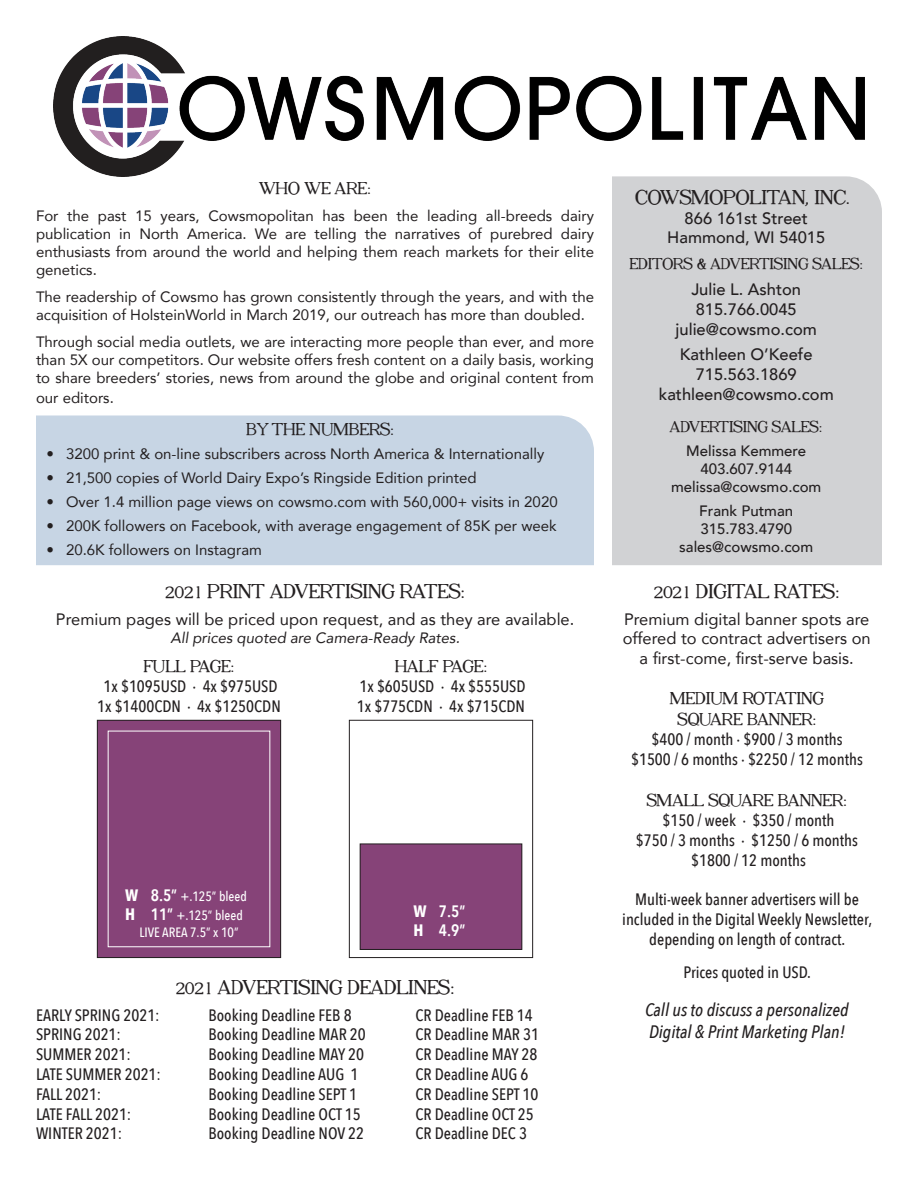
<style>
.page{position:relative;width:918px;height:1188px;background:#fff}
.page>*{position:absolute;margin:0;border:0;box-sizing:border-box;transform-origin:0 0}
.t1{font:700 21px "Adega Serif";color:#231f20}
.t2{font:700 18px "Adega Serif";color:#231f20}
.t3{font:italic 500 18px "Avenir Next Condensed";color:#231f20}
.t4{font:500 16.5px/19.8px "Avenir Next Condensed";color:#231f20;text-align:center}
.t5{font:16.5px/19.8px "Avenir";color:#231f20}
.t6{font:500 16.5px/19.8px "Avenir";color:#231f20;text-align:center}
.t7{font:700 16.5px "Adega Serif";color:#231f20}
.t8{font:600 16.5px "Avenir Next Condensed";color:#fff}
.t9{font:15px/18px "Avenir";color:#231f20;text-align:justify}
.t10{font:500 15px/18px "Avenir";color:#231f20;text-align:center}
.t11{font:italic 15px "Avenir";color:#231f20}
.t12{font:500 13.5px "Avenir Next Condensed";color:#fff}
.s1{font-weight:700;font-size:16.5px}
.s2{font-weight:600;font-size:16.5px}
.s3{font-weight:700}
</style>
<div class="page">
<img style="left:54px;top:36px;width:810px;height:141px">
<div style="left:612px;top:176px;width:270px;height:389px;background:#d1d2d4"></div>
<div style="left:36px;top:416px;width:558px;height:149px;background:#c7d5e4"></div>
<div style="left:97px;top:720px;width:184px;height:238px;background:#864378"></div>
<div style="left:97px;top:720px;width:184px;height:238px;border:1px solid #231f20"></div>
<div style="left:360px;top:844px;width:162px;height:105px;background:#864378"></div>
<div style="left:360px;top:844px;width:162px;height:106px;border:1px solid #231f20"></div>
<div style="left:349px;top:720px;width:184px;height:238px;border:1px solid #231f20"></div>
<p class="t2" style="left:259px;top:177px;width:113px">WHO WE ARE:</p>
<p class="t9" style="left:36px;top:207px;width:560px">For the past 15 years, Cowsmopolitan has been the leading all-breeds dairy publication in North America. We are telling the narratives of purebred dairy enthusiasts from around the world and helping them reach markets for their elite genetics.</p>
<p class="t9" style="left:36px;top:288px;width:560px">The readership of Cowsmo has grown consistently through the years, and with the acquisition of HolsteinWorld in March 2019, our outreach has more than doubled.</p>
<p class="t9" style="left:36px;top:333px;width:560px">Through social media outlets, we are interacting more people than ever, and more than 5X our competitors. Our website offers fresh content on a daily basis, working to share breeders’ stories, news from around the globe and original content from</p>
<p class="t9" style="left:36px;top:389px;width:79px">our editors.</p>
<p class="t2" style="left:246px;top:418px;width:149px">BY THE NUMBERS:</p>
<p class="t9" style="left:46px;top:445px;width:499px">• 3200 print &amp; on-line subscribers across North America &amp; Internationally</p>
<p class="t9" style="left:46px;top:469px;width:432px">• 21,500 copies of World Dairy Expo’s Ringside Edition printed</p>
<p class="t9" style="left:46px;top:493px;width:513px">• Over 1.4 million page views on cowsmo.com with 560,000+ visits in 2020</p>
<p class="t9" style="left:46px;top:517px;width:512px">• 200K followers on Facebook, with average engagement of 85K per week</p>
<p class="t9" style="left:46px;top:541px;width:217px">• 20.6K followers on Instagram</p>
<p class="t1" style="left:165px;top:578px;width:301px">2021 PRINT ADVERTISING RATES:</p>
<p class="t5" style="left:56px;top:608px;width:520px">Premium pages will be priced upon request, and as they are available.</p>
<p class="t11" style="left:171px;top:628px;width:291px">All prices quoted are Camera-Ready Rates.</p>
<p class="t2" style="left:143px;top:655px;width:93px">FULL PAGE:</p>
<p class="t4" style="left:103px;top:676px;width:176px">1x $1095USD · 4x $975USD</p>
<p class="t4" style="left:97px;top:696px;width:185px">1x $1400CDN · 4x $1250CDN</p>
<p class="t2" style="left:395px;top:655px;width:94px">HALF PAGE:</p>
<p class="t4" style="left:359px;top:676px;width:168px">1x $605USD · 4x $555USD</p>
<p class="t4" style="left:357px;top:696px;width:170px">1x $775CDN · 4x $715CDN</p>
<p class="t12" style="left:125px;top:888px;width:123px"><span class="s1">W</span> <span class="s2">8.5”</span> +.125” bleed</p>
<p class="t12" style="left:125px;top:908px;width:119px"><span class="s1">H</span> <span class="s2">11”</span> +.125” bleed</p>
<p class="t12" style="left:139px;top:924px;width:101px">LIVE AREA 7.5” x 10”</p>
<p class="t8" style="left:413px;top:897px;width:53px"><span class="s3">W</span> 7.5”</p>
<p class="t8" style="left:413px;top:916px;width:53px"><span class="s3">H</span> 4.9”</p>
<p class="t1" style="left:176px;top:974px;width:281px">2021 ADVERTISING DEADLINES:</p>
<p class="t4" style="left:36px;top:1005px;width:125px">EARLY SPRING 2021:</p>
<p class="t4" style="left:209px;top:1005px;width:145px">Booking Deadline FEB 8</p>
<p class="t4" style="left:416px;top:1005px;width:119px">CR Deadline FEB 14</p>
<p class="t4" style="left:36px;top:1025px;width:87px">SPRING 2021:</p>
<p class="t4" style="left:209px;top:1025px;width:159px">Booking Deadline MAR 20</p>
<p class="t4" style="left:416px;top:1025px;width:125px">CR Deadline MAR 31</p>
<p class="t4" style="left:36px;top:1045px;width:97px">SUMMER 2021:</p>
<p class="t4" style="left:209px;top:1045px;width:157px">Booking Deadline MAY 20</p>
<p class="t4" style="left:416px;top:1045px;width:123px">CR Deadline MAY 28</p>
<p class="t4" style="left:36px;top:1064px;width:127px">LATE SUMMER 2021:</p>
<p class="t4" style="left:209px;top:1064px;width:151px">Booking Deadline AUG 1</p>
<p class="t4" style="left:416px;top:1064px;width:115px">CR Deadline AUG 6</p>
<p class="t4" style="left:36px;top:1084px;width:67px">FALL 2021:</p>
<p class="t4" style="left:209px;top:1084px;width:150px">Booking Deadline SEPT 1</p>
<p class="t4" style="left:416px;top:1084px;width:124px">CR Deadline SEPT 10</p>
<p class="t4" style="left:36px;top:1104px;width:97px">LATE FALL 2021:</p>
<p class="t4" style="left:209px;top:1104px;width:154px">Booking Deadline OCT 15</p>
<p class="t4" style="left:416px;top:1104px;width:120px">CR Deadline OCT 25</p>
<p class="t4" style="left:36px;top:1124px;width:88px">WINTER 2021:</p>
<p class="t4" style="left:209px;top:1124px;width:157px">Booking Deadline NOV 22</p>
<p class="t4" style="left:416px;top:1124px;width:113px">CR Deadline DEC 3</p>
<p class="t1" style="left:635px;top:184px;width:216px">COWSMOPOLITAN, INC.</p>
<p class="t6" style="left:667px;top:207px;width:160px">866 161st Street<br>Hammond, WI 54015</p>
<p class="t7" style="left:629px;top:253px;width:235px">EDITORS &amp; ADVERTISING SALES:</p>
<p class="t6" style="left:676px;top:278px;width:143px">Julie L. Ashton<br>815.766.0045 julie@cowsmo.com</p>
<p class="t6" style="left:659px;top:344px;width:176px">Kathleen O’Keefe<br>715.563.1869 kathleen@cowsmo.com</p>
<p class="t7" style="left:670px;top:416px;width:154px">ADVERTISING SALES:</p>
<p class="t10" style="left:671px;top:441px;width:152px">Melissa Kemmere<br>403.607.9144 melissa@cowsmo.com</p>
<p class="t10" style="left:679px;top:501px;width:136px">Frank Putman<br>315.783.4790 sales@cowsmo.com</p>
<p class="t1" style="left:654px;top:578px;width:188px">2021 DIGITAL RATES:</p>
<p class="t5" style="left:623px;top:608px;width:250px">Premium digital banner spots are offered to contract advertisers on</p>
<p class="t5" style="left:640px;top:648px;width:216px">a first-come, first-serve basis.</p>
<p class="t2" style="left:670px;top:687px;width:155px">MEDIUM ROTATING</p>
<p class="t2" style="left:678px;top:708px;width:140px">SQUARE BANNER:</p>
<p class="t4" style="left:652px;top:729px;width:192px">$400 / month · $900 / 3 months</p>
<p class="t4" style="left:631px;top:749px;width:233px">$1500 / 6 months · $2250 / 12 months</p>
<p class="t2" style="left:647px;top:789px;width:202px">SMALL SQUARE BANNER:</p>
<p class="t4" style="left:663px;top:810px;width:173px">$150 / week · $350 / month</p>
<p class="t4" style="left:636px;top:830px;width:224px">$750 / 3 months · $1250 / 6 months</p>
<p class="t4" style="left:691px;top:850px;width:116px">$1800 / 12 months</p>
<p class="t4" style="left:622px;top:890px;width:252px">Multi-week banner advertisers will be included in the Digital Weekly Newsletter, depending on length of contract.</p>
<p class="t4" style="left:684px;top:963px;width:129px">Prices quoted in USD.</p>
<p class="t3" style="left:645px;top:999px;width:205px">Call us to discuss a personalized</p>
<p class="t3" style="left:649px;top:1021px;width:198px">Digital &amp; Print Marketing Plan!</p>
</div>
